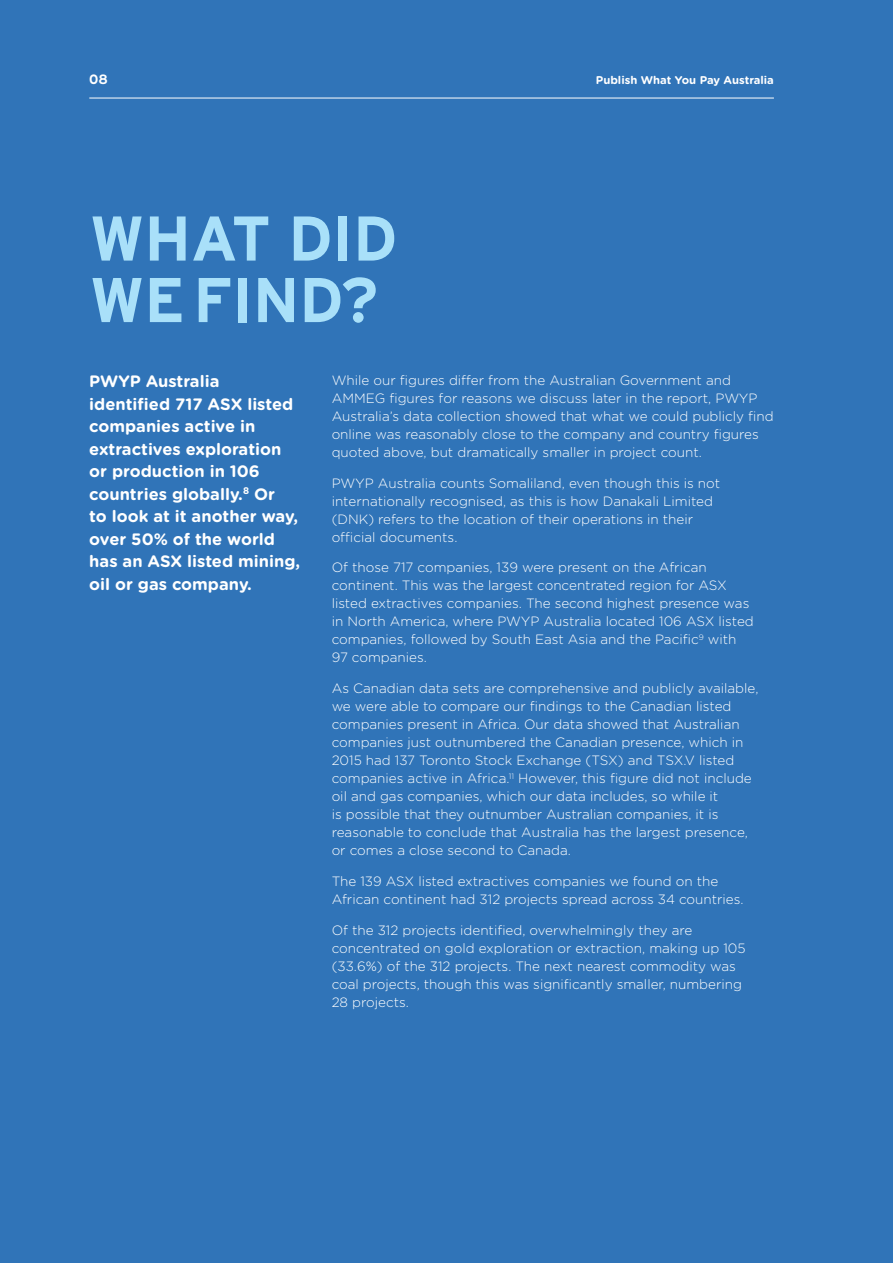
<style>
.page{position:relative;width:893px;height:1263px;background:#3074b8}
.page>*{position:absolute;margin:0;border:0;box-sizing:border-box;transform-origin:0 0}
.t1{font:700 63px/61.5px "Interstate";letter-spacing:-.01em;color:#a9e0f9}
.t2{font:700 16.5px/22.5px "Gotham Rounded";color:#fff}
.t3{font:300 13.5px/18px "Gotham Rounded";color:#fff}
.t4{font:700 13.5px "Interstate";color:#fff}
.t5{font:700 11.25px "Gotham Rounded";color:#fff}
</style>
<div class="page">
<hr style="left:89px;top:98px;width:685px;height:1px;background:#fff">
<p class="t4" style="left:89px;top:71px;width:20px">08</p>
<p class="t5" style="left:596px;top:71px;width:180px">Publish What You Pay Australia</p>
<h1 class="t1" style="left:89px;top:207px;width:310px">WHAT DID<br>WE FIND?</h1>
<p class="t2" style="left:89px;top:369px;width:212px">PWYP Australia identified 717 ASX listed companies active in extractives exploration or production in 106 countries globally.<sup>8</sup> Or<br>to look at it another way, over 50% of the world has an ASX listed mining, oil or gas company.</p>
<p class="t3" style="left:332px;top:370px;width:444px">While our figures differ from the Australian Government and AMMEG figures for reasons we discuss later in the report, PWYP Australia’s data collection showed that what we could publicly find online was reasonably close to the company and country figures quoted above, but dramatically smaller in project count.</p>
<p class="t3" style="left:332px;top:473px;width:390px">PWYP Australia counts Somaliland, even though this is not internationally recognised, as this is how Danakali Limited (DNK) refers to the location of their operations in their official documents.</p>
<p class="t3" style="left:332px;top:558px;width:424px">Of those 717 companies, 139 were present on the African continent. This was the largest concentrated region for ASX listed extractives companies. The second highest presence was in North America, where PWYP Australia located 106 ASX listed companies, followed by South East Asia and the Pacific<sup>9</sup> with 97 companies.</p>
<p class="t3" style="left:332px;top:679px;width:428px">As Canadian data sets are comprehensive and publicly available, we were able to compare our findings to the Canadian listed companies present in Africa. Our data showed that Australian companies just outnumbered the Canadian presence, which in 2015 had 137 Toronto Stock Exchange (TSX) and TSX.V listed companies active in Africa.<sup>11</sup> However, this figure did not include oil and gas companies, which our data includes, so while it<br>is possible that they outnumber Australian companies, it is reasonable to conclude that Australia has the largest presence, or comes a close second to Canada.</p>
<p class="t3" style="left:332px;top:871px;width:413px">The 139 ASX listed extractives companies we found on the<br>African continent had 312 projects spread across 34 countries.</p>
<p class="t3" style="left:332px;top:920px;width:415px">Of the 312 projects identified, overwhelmingly they are concentrated on gold exploration or extraction, making up 105 (33.6%) of the 312 projects. The next nearest commodity was coal projects, though this was significantly smaller, numbering 28 projects.</p>
</div>
